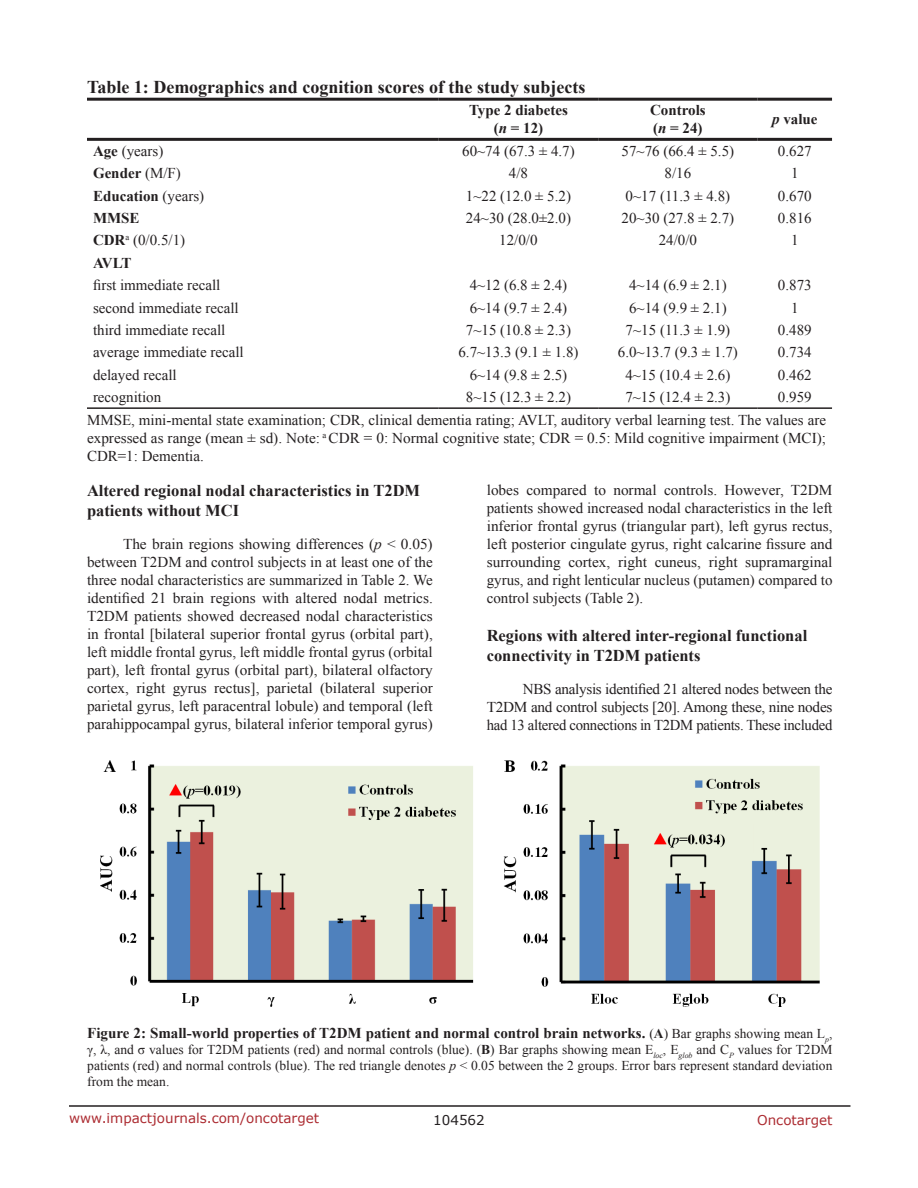
<style>
.page{position:relative;width:918px;height:1188px;background:#fff}
.page>*{position:absolute;margin:0;border:0;box-sizing:border-box;transform-origin:0 0}
.TableHeading{font:700 18px "Times New Roman";color:#231f20}
.SubHeading_middle{font:700 16.5px/19.8px "Times New Roman";color:#231f20}
.BodyText{font:15px/18px "Times New Roman";color:#231f20;text-align:justify}
.TableText{font:15px/18px "Times New Roman";color:#231f20;text-align:justify}
.FigureText{font:700 15px "Times New Roman";color:#231f20}
.TableText-2{font:700 15px "Times New Roman";color:#231f20}
.FigureText-2{font:13.5px/16.2px "Times New Roman";color:#231f20;text-align:justify}
.t1{font:13.5px "Verdana";color:#ac2b31}
.t2{font:13.5px "Verdana";color:#231f20}
.s1{font-style:italic}
.s2{font-weight:700}
.s3{font-weight:400}
.s4{font-weight:400;font-size:13.5px}
.s5{font-size:13.5px}
</style>
<div class="page">
<hr style="left:69px;top:1105px;width:781px;height:2px;background:#231f20">
<hr style="left:87px;top:98px;width:352px;height:3px;background:#231f20">
<hr style="left:439px;top:98px;width:159px;height:3px;background:#231f20">
<hr style="left:598px;top:98px;width:160px;height:3px;background:#231f20">
<hr style="left:758px;top:98px;width:74px;height:3px;background:#231f20">
<hr style="left:87px;top:138px;width:352px;height:3px;background:#231f20">
<hr style="left:439px;top:138px;width:159px;height:3px;background:#231f20">
<hr style="left:598px;top:138px;width:160px;height:3px;background:#231f20">
<hr style="left:758px;top:138px;width:74px;height:3px;background:#231f20">
<hr style="left:87px;top:407px;width:352px;height:2px;background:#231f20">
<hr style="left:439px;top:407px;width:159px;height:2px;background:#231f20">
<hr style="left:598px;top:407px;width:160px;height:2px;background:#231f20">
<hr style="left:758px;top:407px;width:74px;height:2px;background:#231f20">
<img style="left:100px;top:761px;width:719px;height:246px">
<p class="TableHeading" style="left:87px;top:75px;width:500px">Table 1: Demographics and cognition scores of the study subjects</p>
<p class="TableText-2" style="left:469px;top:100px;width:100px">Type 2 diabetes</p>
<p class="TableText-2" style="left:494px;top:118px;width:51px">(<span class="s1">n</span> = 12)</p>
<p class="TableText-2" style="left:650px;top:100px;width:57px">Controls</p>
<p class="TableText-2" style="left:653px;top:118px;width:51px">(<span class="s1">n</span> = 24)</p>
<p class="TableText-2" style="left:772px;top:109px;width:47px"><span class="s1">p</span> value</p>
<p class="TableText" style="left:93px;top:141px;width:72px"><span class="s2">Age</span> (years)</p>
<p class="TableText" style="left:462px;top:141px;width:114px">60~74 (67.3 ± 4.7)</p>
<p class="TableText" style="left:622px;top:141px;width:114px">57~76 (66.4 ± 5.5)</p>
<p class="TableText" style="left:778px;top:141px;width:35px">0.627</p>
<p class="TableText-2" style="left:93px;top:163px;width:89px">Gender <span class="s3">(M/F)</span></p>
<p class="TableText" style="left:509px;top:164px;width:21px">4/8</p>
<p class="TableText" style="left:665px;top:164px;width:28px">8/16</p>
<p class="TableText" style="left:791px;top:164px;width:9px">1</p>
<p class="TableText-2" style="left:93px;top:185px;width:113px">Education <span class="s3">(years)</span></p>
<p class="TableText" style="left:466px;top:186px;width:107px">1~22 (12.0 ± 5.2)</p>
<p class="TableText" style="left:626px;top:186px;width:106px">0~17 (11.3 ± 4.8)</p>
<p class="TableText" style="left:778px;top:186px;width:35px">0.670</p>
<p class="TableText-2" style="left:93px;top:207px;width:48px">MMSE</p>
<p class="TableText" style="left:466px;top:209px;width:107px">24~30 (28.0±2.0)</p>
<p class="TableText" style="left:622px;top:209px;width:114px">20~30 (27.8 ± 2.7)</p>
<p class="TableText" style="left:778px;top:209px;width:35px">0.816</p>
<p class="TableText" style="left:93px;top:231px;width:94px"><span class="s2">CDR</span><sup>a</sup> (0/0.5/1)</p>
<p class="TableText" style="left:499px;top:231px;width:40px">12/0/0</p>
<p class="TableText" style="left:659px;top:231px;width:40px">24/0/0</p>
<p class="TableText" style="left:791px;top:231px;width:9px">1</p>
<p class="TableText-2" style="left:93px;top:252px;width:40px">AVLT</p>
<p class="TableText" style="left:93px;top:276px;width:129px">first immediate recall</p>
<p class="TableText" style="left:470px;top:276px;width:99px">4~12 (6.8 ± 2.4)</p>
<p class="TableText" style="left:629px;top:276px;width:99px">4~14 (6.9 ± 2.1)</p>
<p class="TableText" style="left:778px;top:276px;width:35px">0.873</p>
<p class="TableText" style="left:93px;top:298px;width:147px">second immediate recall</p>
<p class="TableText" style="left:470px;top:298px;width:99px">6~14 (9.7 ± 2.4)</p>
<p class="TableText" style="left:629px;top:298px;width:99px">6~14 (9.9 ± 2.1)</p>
<p class="TableText" style="left:791px;top:298px;width:9px">1</p>
<p class="TableText" style="left:93px;top:321px;width:134px">third immediate recall</p>
<p class="TableText" style="left:466px;top:321px;width:107px">7~15 (10.8 ± 2.3)</p>
<p class="TableText" style="left:626px;top:321px;width:106px">7~15 (11.3 ± 1.9)</p>
<p class="TableText" style="left:778px;top:321px;width:35px">0.489</p>
<p class="TableText" style="left:93px;top:343px;width:152px">average immediate recall</p>
<p class="TableText" style="left:458px;top:343px;width:122px">6.7~13.3 (9.1 ± 1.8)</p>
<p class="TableText" style="left:618px;top:343px;width:122px">6.0~13.7 (9.3 ± 1.7)</p>
<p class="TableText" style="left:778px;top:343px;width:35px">0.734</p>
<p class="TableText" style="left:93px;top:366px;width:85px">delayed recall</p>
<p class="TableText" style="left:470px;top:366px;width:99px">6~14 (9.8 ± 2.5)</p>
<p class="TableText" style="left:625px;top:366px;width:107px">4~15 (10.4 ± 2.6)</p>
<p class="TableText" style="left:778px;top:366px;width:35px">0.462</p>
<p class="TableText" style="left:93px;top:388px;width:70px">recognition</p>
<p class="TableText" style="left:466px;top:388px;width:107px">8~15 (12.3 ± 2.2)</p>
<p class="TableText" style="left:625px;top:388px;width:107px">7~15 (12.4 ± 2.3)</p>
<p class="TableText" style="left:778px;top:388px;width:35px">0.959</p>
<p class="TableText" style="left:87px;top:410px;width:741px">MMSE, mini-mental state examination; CDR, clinical dementia rating; AVLT, auditory verbal learning test. The values are expressed as range (mean ± sd). Note: <sup>a</sup> CDR = 0: Normal cognitive state; CDR = 0.5: Mild cognitive impairment (MCI); CDR=1: Dementia.</p>
<p class="SubHeading_middle" style="left:87px;top:480px;width:335px">Altered regional nodal characteristics in T2DM patients without MCI</p>
<p class="BodyText" style="left:87px;top:534px;width:347px;text-indent:36px">The brain regions showing differences (<span class="s1">p</span> &lt; 0.05) between T2DM and control subjects in at least one of the three nodal characteristics are summarized in Table 2. We identified 21 brain regions with altered nodal metrics.<br>T2DM patients showed decreased nodal characteristics in frontal [bilateral superior frontal gyrus (orbital part), left middle frontal gyrus, left middle frontal gyrus (orbital part), left frontal gyrus (orbital part), bilateral olfactory cortex, right gyrus rectus], parietal (bilateral superior parietal gyrus, left paracentral lobule) and temporal (left parahippocampal gyrus, bilateral inferior temporal gyrus)</p>
<p class="BodyText" style="left:487px;top:481px;width:347px">lobes compared to normal controls. However, T2DM patients showed increased nodal characteristics in the left inferior frontal gyrus (triangular part), left gyrus rectus, left posterior cingulate gyrus, right calcarine fissure and surrounding cortex, right cuneus, right supramarginal gyrus, and right lenticular nucleus (putamen) compared to control subjects (Table 2).</p>
<p class="SubHeading_middle" style="left:487px;top:625px;width:322px">Regions with altered inter-regional functional connectivity in T2DM patients</p>
<p class="BodyText" style="left:487px;top:679px;width:347px;text-indent:36px">NBS analysis identified 21 altered nodes between the T2DM and control subjects [20]. Among these, nine nodes had 13 altered connections in T2DM patients. These included</p>
<p class="FigureText" style="left:87px;top:1022px;width:747px">Figure 2: Small-world properties of T2DM patient and normal control brain networks. <span class="s4">(</span><span class="s5">A</span><span class="s4">) Bar graphs showing mean L</span><sub>p</sub><span class="s4">,</span></p>
<p class="FigureText-2" style="left:87px;top:1041px;width:747px">γ, λ, and σ values for T2DM patients (red) and normal controls (blue). (<span class="s2">B</span>) Bar graphs showing mean E<sub>loc</sub>, E<sub>glob</sub> and C<sub>P</sub> values for T2DM patients (red) and normal controls (blue). The red triangle denotes <span class="s1">p</span> &lt; 0.05 between the 2 groups. Error bars represent standard deviation from the mean.</p>
<p class="t1" style="left:69px;top:1109px;width:252px">www.impactjournals.com/oncotarget</p>
<p class="t2" style="left:433px;top:1111px;width:53px">104562</p>
<p class="t1" style="left:757px;top:1111px;width:77px">Oncotarget</p>
</div>
